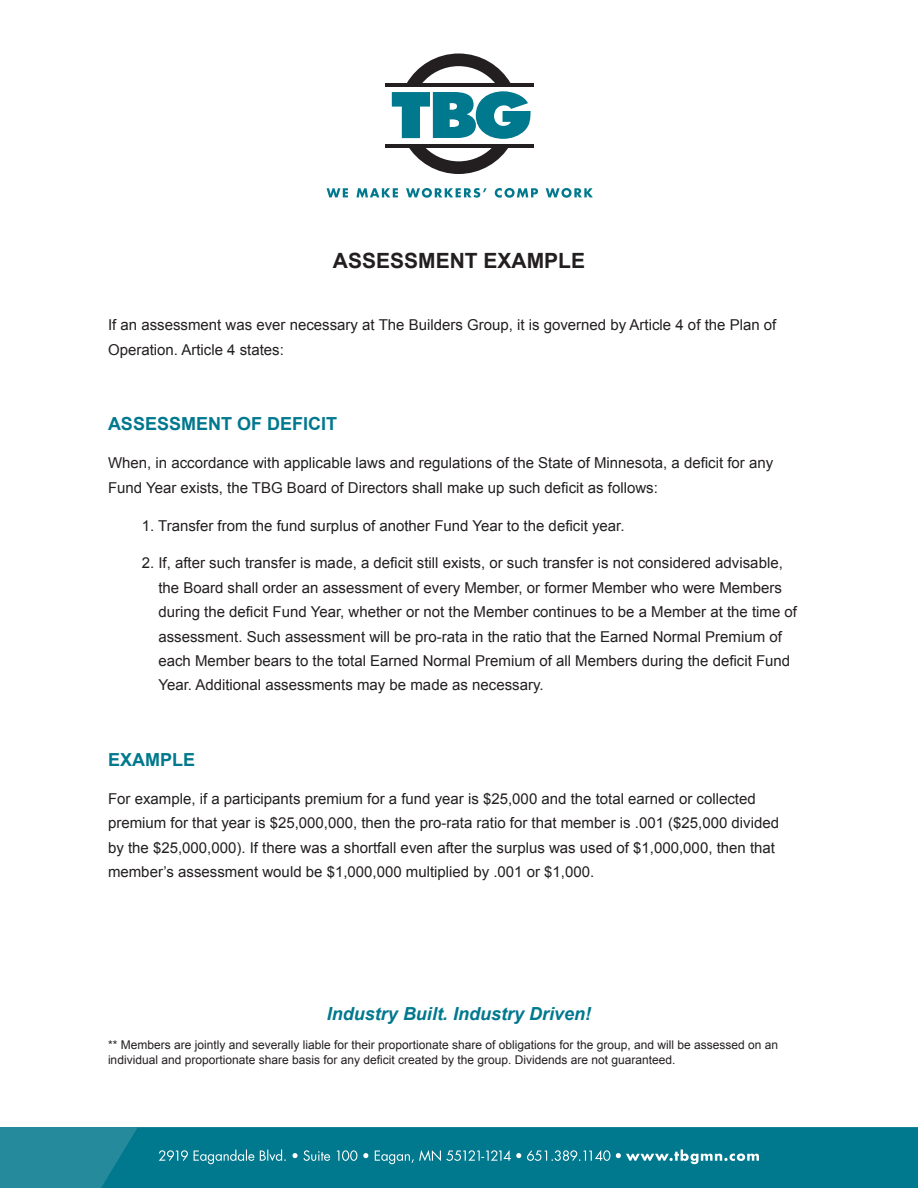
<style>
.page{position:relative;width:918px;height:1188px;background:#fff}
.page>*{position:absolute;margin:0;border:0;box-sizing:border-box;transform-origin:0 0}
.t1{font:700 21px "Arial";color:#231f20}
.t2{font:italic 700 18px "Arial";color:#00788d}
.t3{font:700 18px "Arial";color:#00788d}
.t4{font:15px/24.3px "Arial";color:#231f20}
.t5{font:12px/15px "Arial";color:#231f20}
</style>
<div class="page">
<div style="left:0;top:1128px;width:918px;height:60px;background:#258a9c"></div>
<div style="left:101px;top:1128px;width:817px;height:60px;background:#00788d"></div>
<svg style="left:159px;top:1149px;width:600px;height:15px"></svg>
<svg style="left:407px;top:54px;width:104px;height:29px"></svg>
<hr style="left:385px;top:83px;width:148px;height:4px;background:#231f20">
<hr style="left:385px;top:144px;width:148px;height:4px;background:#231f20">
<svg style="left:392px;top:91px;width:139px;height:83px"></svg>
<svg style="left:327px;top:188px;width:21px;height:9px"></svg>
<svg style="left:356px;top:188px;width:42px;height:9px"></svg>
<svg style="left:406px;top:188px;width:81px;height:10px"></svg>
<svg style="left:495px;top:188px;width:43px;height:10px"></svg>
<svg style="left:546px;top:188px;width:47px;height:10px"></svg>
<p class="t1" style="left:333px;top:247px;width:254px">ASSESSMENT EXAMPLE</p>
<p class="t4" style="left:108px;top:313px;width:670px">If an assessment was ever necessary at The Builders Group, it is governed by Article 4 of the Plan of<br>Operation. Article 4 states:</p>
<p class="t3" style="left:108px;top:412px;width:231px">ASSESSMENT OF DEFICIT</p>
<p class="t4" style="left:108px;top:451px;width:667px">When, in accordance with applicable laws and regulations of the State of Minnesota, a deficit for any<br>Fund Year exists, the TBG Board of Directors shall make up such deficit as follows:</p>
<p class="t4" style="left:142px;top:513px;width:484px">1. Transfer from the fund surplus of another Fund Year to the deficit year.</p>
<p class="t4" style="left:158px;top:551px;width:640px;text-indent:-17px">2. If, after such transfer is made, a deficit still exists, or such transfer is not considered advisable, the Board shall order an assessment of every Member, or former Member who were Members during the deficit Fund Year, whether or not the Member continues to be a Member at the time of assessment. Such assessment will be pro-rata in the ratio that the Earned Normal Premium of each Member bears to the total Earned Normal Premium of all Members during the deficit Fund Year. Additional assessments may be made as necessary.</p>
<p class="t3" style="left:108px;top:748px;width:89px">EXAMPLE</p>
<p class="t4" style="left:108px;top:787px;width:673px">For example, if a participants premium for a fund year is $25,000 and the total earned or collected premium for that year is $25,000,000, then the pro-rata ratio for that member is .001 ($25,000 divided by the $25,000,000). If there was a shortfall even after the surplus was used of $1,000,000, then that member’s assessment would be $1,000,000 multiplied by .001 or $1,000.</p>
<p class="t2" style="left:327px;top:1002px;width:266px">Industry Built. Industry Driven!</p>
<p class="t5" style="left:108px;top:1037px;width:672px">** Members are jointly and severally liable for their proportionate share of obligations for the group, and will be assessed on an individual and proportionate share basis for any deficit created by the group. Dividends are not guaranteed.</p>
</div>
